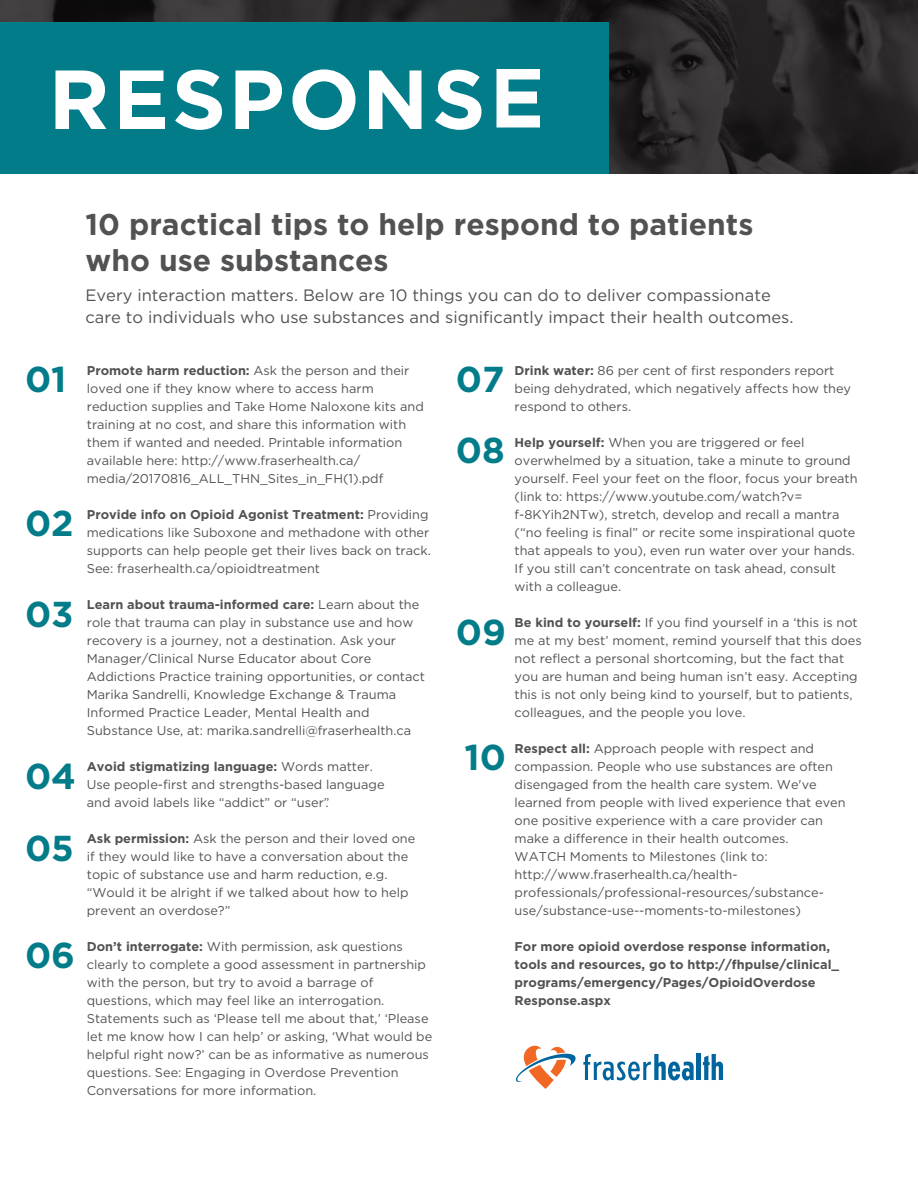
<style>
.page{position:relative;width:918px;height:1188px;background:#fff}
.page>*{position:absolute;margin:0;border:0;box-sizing:border-box;transform-origin:0 0}
.t1{font:700 36px/71.1px "Gotham";color:#027c89}
.t2{font:700 30px/36px "Gotham";color:#515254}
.t3{font:16.5px/22.5px "Gotham";color:#515254}
.t4{font:12.75px/18px "Gotham";color:#515254}
.t5{font:700 12.75px/18px "Gotham";color:#515254}
.s1{font-weight:700}
</style>
<div class="page">
<svg style="left:0;top:0;width:918px;height:174px;background:#282526"></svg>
<div style="left:0;top:22px;width:609px;height:152px;background:#027c89"></div>
<svg style="left:56px;top:71px;width:50px;height:58px"></svg>
<svg style="left:120px;top:70px;width:45px;height:59px"></svg>
<svg style="left:175px;top:70px;width:47px;height:60px"></svg>
<svg style="left:236px;top:71px;width:46px;height:58px"></svg>
<svg style="left:292px;top:69px;width:64px;height:61px"></svg>
<svg style="left:369px;top:70px;width:53px;height:59px"></svg>
<svg style="left:435px;top:70px;width:46px;height:60px"></svg>
<svg style="left:496px;top:69px;width:44px;height:59px"></svg>
<svg style="left:515px;top:1045px;width:61px;height:44px"></svg>
<svg style="left:583px;top:1054px;width:111px;height:26px"></svg>
<hr style="left:697px;top:1054px;width:4px;height:26px;background:#00649e">
<svg style="left:703px;top:1054px;width:20px;height:26px"></svg>
<h2 class="t2" style="left:86px;top:205px;width:669px">10 practical tips to help respond to patients who use substances</h2>
<p class="t3" style="left:86px;top:283px;width:709px">Every interaction matters. Below are 10 things you can do to deliver compassionate care to individuals who use substances and significantly impact their health outcomes.</p>
<p class="t4" style="left:87px;top:361px;width:338px"><span class="s1">Promote harm reduction:</span> Ask the person and their loved one if they know where to access harm reduction supplies and Take Home Naloxone kits and training at no cost, and share this information with them if wanted and needed. Printable information available here: http://www.fraserhealth.ca/ media/20170816_ALL_THN_Sites_in_FH(1).pdf</p>
<p class="t4" style="left:87px;top:505px;width:345px"><span class="s1">Provide info on Opioid Agonist Treatment:</span> Providing medications like Suboxone and methadone with other supports can help people get their lives back on track.<br>See: fraserhealth.ca/opioidtreatment</p>
<p class="t4" style="left:87px;top:596px;width:340px"><span class="s1">Learn about trauma-informed care:</span> Learn about the role that trauma can play in substance use and how recovery is a journey, not a destination. Ask your Manager/Clinical Nurse Educator about Core Addictions Practice training opportunities, or contact Marika Sandrelli, Knowledge Exchange &amp; Trauma Informed Practice Leader, Mental Health and Substance Use, at: marika.sandrelli@fraserhealth.ca</p>
<p class="t4" style="left:87px;top:758px;width:299px"><span class="s1">Avoid stigmatizing language:</span> Words matter.<br>Use people-first and strengths-based language and avoid labels like “addict” or “user”.</p>
<p class="t4" style="left:87px;top:830px;width:330px"><span class="s1">Ask permission:</span> Ask the person and their loved one if they would like to have a conversation about the topic of substance use and harm reduction, e.g. “Would it be alright if we talked about how to help prevent an overdose?”</p>
<p class="t4" style="left:87px;top:938px;width:347px"><span class="s1">Don’t interrogate:</span> With permission, ask questions clearly to complete a good assessment in partnership with the person, but try to avoid a barrage of questions, which may feel like an interrogation.<br>Statements such as ‘Please tell me about that,’ ‘Please let me know how I can help’ or asking, ‘What would be helpful right now?’ can be as informative as numerous questions. See: Engaging in Overdose Prevention Conversations for more information.</p>
<h1 class="t1" style="left:25px;top:343px;width:43px">01</h1>
<h1 class="t1" style="left:456px;top:343px;width:50px">07<br>08</h1>
<h1 class="t1" style="left:25px;top:487px;width:50px">02</h1>
<h1 class="t1" style="left:25px;top:577px;width:50px">03</h1>
<h1 class="t1" style="left:456px;top:596px;width:52px">09</h1>
<h1 class="t1" style="left:465px;top:721px;width:43px">10</h1>
<h1 class="t1" style="left:25px;top:740px;width:53px;line-height:72px">04<br>05</h1>
<h1 class="t1" style="left:25px;top:919px;width:52px">06</h1>
<p class="t4" style="left:515px;top:361px;width:338px"><span class="s1">Drink water:</span> 86 per cent of first responders report being dehydrated, which negatively affects how they respond to others.</p>
<p class="t4" style="left:515px;top:433px;width:344px"><span class="s1">Help yourself:</span> When you are triggered or feel overwhelmed by a situation, take a minute to ground yourself. Feel your feet on the floor, focus your breath (link to: https://www.youtube.com/watch?v= f-8KYih2NTw), stretch, develop and recall a mantra (“no feeling is final” or recite some inspirational quote that appeals to you), even run water over your hands.<br>If you still can’t concentrate on task ahead, consult with a colleague.</p>
<p class="t4" style="left:515px;top:614px;width:349px"><span class="s1">Be kind to yourself:</span> If you find yourself in a ‘this is not me at my best’ moment, remind yourself that this does not reflect a personal shortcoming, but the fact that you are human and being human isn’t easy. Accepting this is not only being kind to yourself, but to patients, colleagues, and the people you love.</p>
<p class="t4" style="left:515px;top:740px;width:333px"><span class="s1">Respect all:</span> Approach people with respect and compassion. People who use substances are often disengaged from the health care system. We've learned from people with lived experience that even one positive experience with a care provider can make a difference in their health outcomes.<br>WATCH Moments to Milestones (link to: http://www.fraserhealth.ca/health&shy;professionals/professional-resources/substance&shy;use/substance-use--moments-to-milestones)</p>
<p class="t5" style="left:515px;top:937px;width:326px">For more opioid overdose response information, tools and resources, go to http://fhpulse/clinical_ programs/emergency/Pages/OpioidOverdose Response.aspx</p>
</div>
